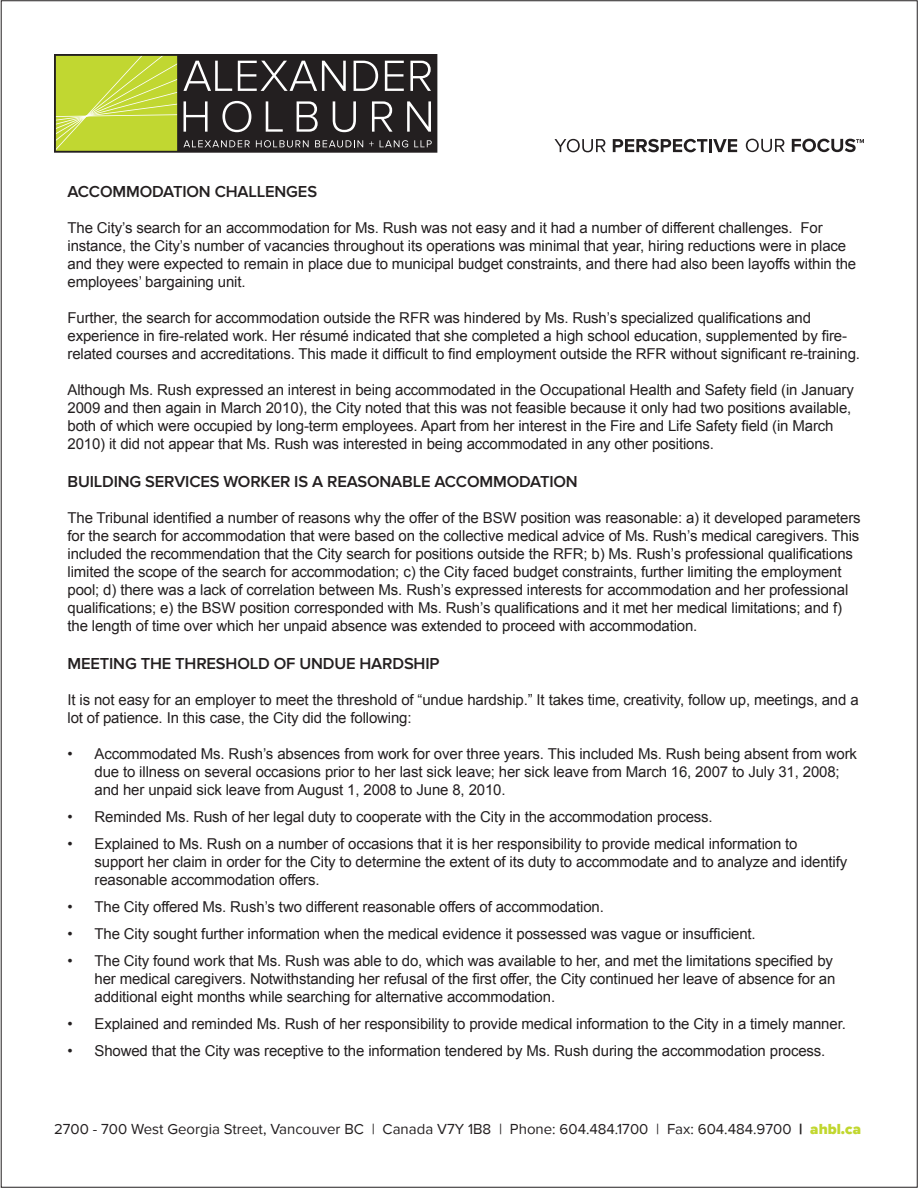
<style>
.page{position:relative;width:918px;height:1188px;background:#fff}
.page>*{position:absolute;margin:0;border:0;box-sizing:border-box;transform-origin:0 0}
.t1{font:600 16.5px "Proxima Nova";letter-spacing:-.01em;color:#231f20}
.t2{font:15px/18px "Arial";letter-spacing:-.01em;color:#231f20}
.t3{font:15px "Proxima Nova";color:#231f20}
.s1{font-family:"Proxima Nova Extrabld"}
.s2{font-weight:900;color:#c1d72f}
</style>
<div class="page">
<svg style="left:54px;top:54px;width:383px;height:99px;background:#696d3e"></svg>
<svg style="left:555px;top:139px;width:50px;height:13px"></svg>
<svg style="left:613px;top:139px;width:124px;height:13px"></svg>
<svg style="left:746px;top:139px;width:39px;height:13px"></svg>
<svg style="left:792px;top:139px;width:72px;height:13px"></svg>
<p class="t1" style="left:68px;top:182px;width:251px">ACCOMMODATION CHALLENGES</p>
<p class="t2" style="left:68px;top:219px;width:790px">The City’s search for an accommodation for Ms. Rush was not easy and it had a number of different challenges. For instance, the City’s number of vacancies throughout its operations was minimal that year, hiring reductions were in place and they were expected to remain in place due to municipal budget constraints, and there had also been layoffs within the employees’ bargaining unit.</p>
<p class="t2" style="left:68px;top:309px;width:794px">Further, the search for accommodation outside the RFR was hindered by Ms. Rush’s specialized qualifications and experience in fire-related work. Her résumé indicated that she completed a high school education, supplemented by fire&shy;related courses and accreditations. This made it difficult to find employment outside the RFR without significant re-training.</p>
<p class="t2" style="left:68px;top:381px;width:788px">Although Ms. Rush expressed an interest in being accommodated in the Occupational Health and Safety field (in January 2009 and then again in March 2010), the City noted that this was not feasible because it only had two positions available, both of which were occupied by long-term employees. Apart from her interest in the Fire and Life Safety field (in March 2010) it did not appear that Ms. Rush was interested in being accommodated in any other positions.</p>
<p class="t1" style="left:68px;top:472px;width:512px">BUILDING SERVICES WORKER IS A REASONABLE ACCOMMODATION</p>
<p class="t2" style="left:68px;top:509px;width:795px">The Tribunal identified a number of reasons why the offer of the BSW position was reasonable: a) it developed parameters for the search for accommodation that were based on the collective medical advice of Ms. Rush’s medical caregivers. This included the recommendation that the City search for positions outside the RFR; b) Ms. Rush’s professional qualifications limited the scope of the search for accommodation; c) the City faced budget constraints, further limiting the employment pool; d) there was a lack of correlation between Ms. Rush’s expressed interests for accommodation and her professional qualifications; e) the BSW position corresponded with Ms. Rush’s qualifications and it met her medical limitations; and f) the length of time over which her unpaid absence was extended to proceed with accommodation.</p>
<p class="t1" style="left:68px;top:654px;width:374px">MEETING THE THRESHOLD OF UNDUE HARDSHIP</p>
<p class="t2" style="left:68px;top:691px;width:793px">It is not easy for an employer to meet the threshold of “undue hardship.” It takes time, creativity, follow up, meetings, and a lot of patience. In this case, the City did the following:</p>
<p class="t2" style="left:94px;top:745px;width:764px;text-indent:-27px">• Accommodated Ms. Rush’s absences from work for over three years. This included Ms. Rush being absent from work due to illness on several occasions prior to her last sick leave; her sick leave from March 16, 2007 to July 31, 2008; and her unpaid sick leave from August 1, 2008 to June 8, 2010.</p>
<p class="t2" style="left:68px;top:808px;width:647px">• Reminded Ms. Rush of her legal duty to cooperate with the City in the accommodation process.</p>
<p class="t2" style="left:94px;top:835px;width:754px;text-indent:-27px">• Explained to Ms. Rush on a number of occasions that it is her responsibility to provide medical information to support her claim in order for the City to determine the extent of its duty to accommodate and to analyze and identify reasonable accommodation offers.</p>
<p class="t2" style="left:68px;top:898px;width:538px">• The City offered Ms. Rush’s two different reasonable offers of accommodation.</p>
<p class="t2" style="left:68px;top:925px;width:690px">• The City sought further information when the medical evidence it possessed was vague or insufficient.</p>
<p class="t2" style="left:94px;top:952px;width:743px;text-indent:-27px">• The City found work that Ms. Rush was able to do, which was available to her, and met the limitations specified by her medical caregivers. Notwithstanding her refusal of the first offer, the City continued her leave of absence for an additional eight months while searching for alternative accommodation.</p>
<p class="t2" style="left:68px;top:1015px;width:780px">• Explained and reminded Ms. Rush of her responsibility to provide medical information to the City in a timely manner.</p>
<p class="t2" style="left:68px;top:1042px;width:759px">• Showed that the City was receptive to the information tendered by Ms. Rush during the accommodation process.</p>
<p class="t3" style="left:54px;top:1120px;width:809px">2700 - 700 West Georgia Street, Vancouver BC | Canada V7Y 1B8 | Phone: 604.484.1700 | Fax: 604.484.9700 <span class="s1">|</span> <span class="s2">ahbl.ca</span></p>
</div>
